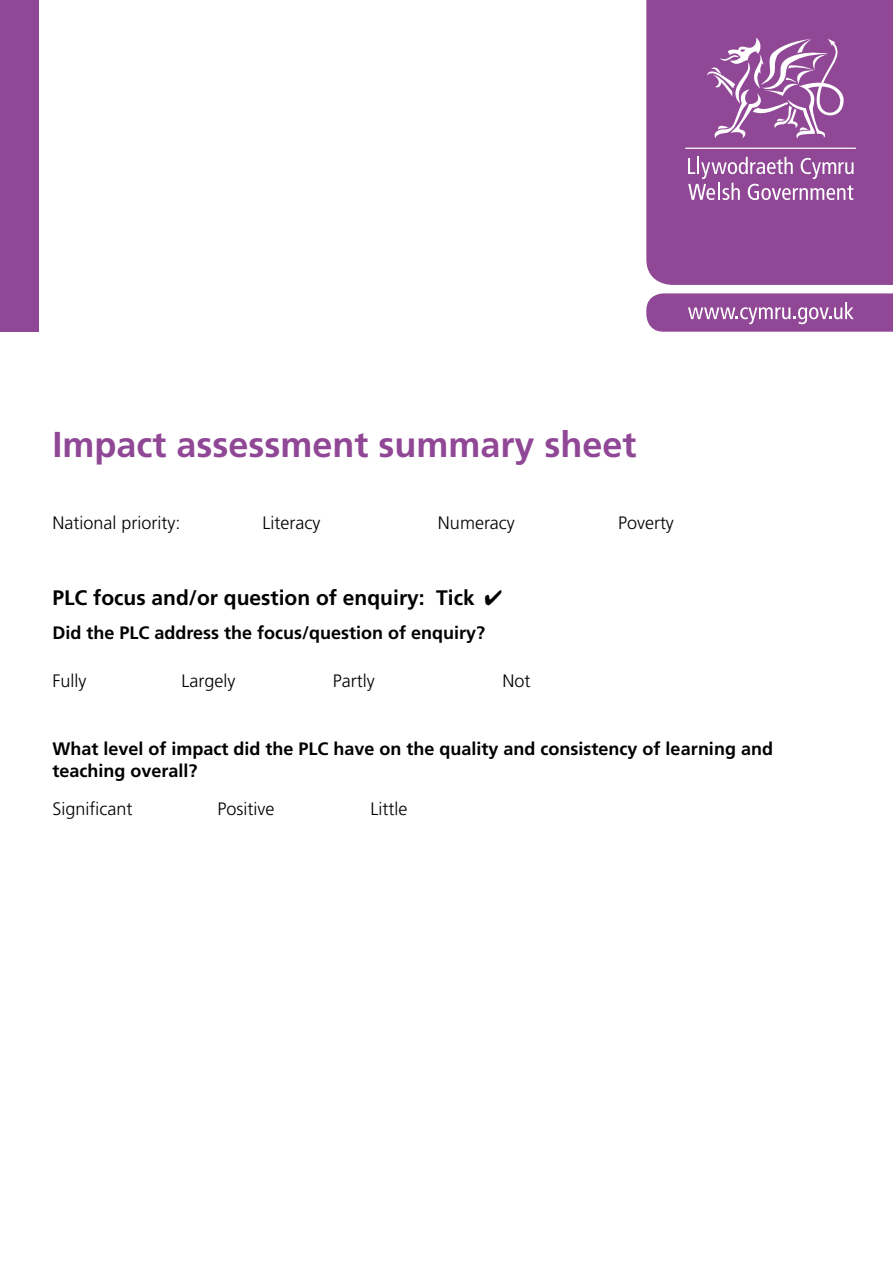
<style>
.page{position:relative;width:893px;height:1263px;background:#fff}
.page>*{position:absolute;margin:0;border:0;box-sizing:border-box;transform-origin:0 0}
.Main_heading{font:700 36px "Frutiger LT Std";color:#904896}
.Sub_heading{font:700 21px "Frutiger LT Std";color:#000}
.Sub_sub{font:700 18px/21.6px "Frutiger LT Std";color:#000}
.Text{font:300 18px "Frutiger LT Std";color:#000}
</style>
<div class="page">
<div style="left:646px;top:0;width:247px;height:285px;background:#904896"></div>
<div style="left:0;top:0;width:38px;height:332px;background:#904896"></div>
<svg style="left:646px;top:293px;width:247px;height:39px;background:#9c5ca1"></svg>
<svg style="left:707px;top:38px;width:137px;height:101px;background:#a76fac"></svg>
<svg style="left:688px;top:157px;width:166px;height:43px;background:#a971ad"></svg>
<hr style="left:685px;top:148px;width:171px;height:1px;background:#fff">
<p class="Main_heading" style="left:52px;top:423px;width:586px">Impact assessment summary sheet</p>
<p class="Text" style="left:52px;top:513px;width:129px">National priority:</p>
<p class="Text" style="left:262px;top:513px;width:59px">Literacy</p>
<p class="Text" style="left:438px;top:513px;width:78px">Numeracy</p>
<p class="Text" style="left:618px;top:513px;width:57px">Poverty</p>
<h1 class="Sub_heading" style="left:52px;top:585px;width:451px">PLC focus and/or question of enquiry: Tick ✔</h1>
<h3 class="Sub_sub" style="left:52px;top:622px;width:434px">Did the PLC address the focus/question of enquiry?</h3>
<p class="Text" style="left:52px;top:670px;width:35px">Fully</p>
<p class="Text" style="left:181px;top:670px;width:55px">Largely</p>
<p class="Text" style="left:333px;top:670px;width:43px">Partly</p>
<p class="Text" style="left:502px;top:670px;width:30px">Not</p>
<h3 class="Sub_sub" style="left:52px;top:738px;width:722px">What level of impact did the PLC have on the quality and consistency of learning and teaching overall?</h3>
<p class="Text" style="left:52px;top:799px;width:82px">Significant</p>
<p class="Text" style="left:217px;top:799px;width:58px">Positive</p>
<p class="Text" style="left:370px;top:799px;width:38px">Little</p>
</div>
